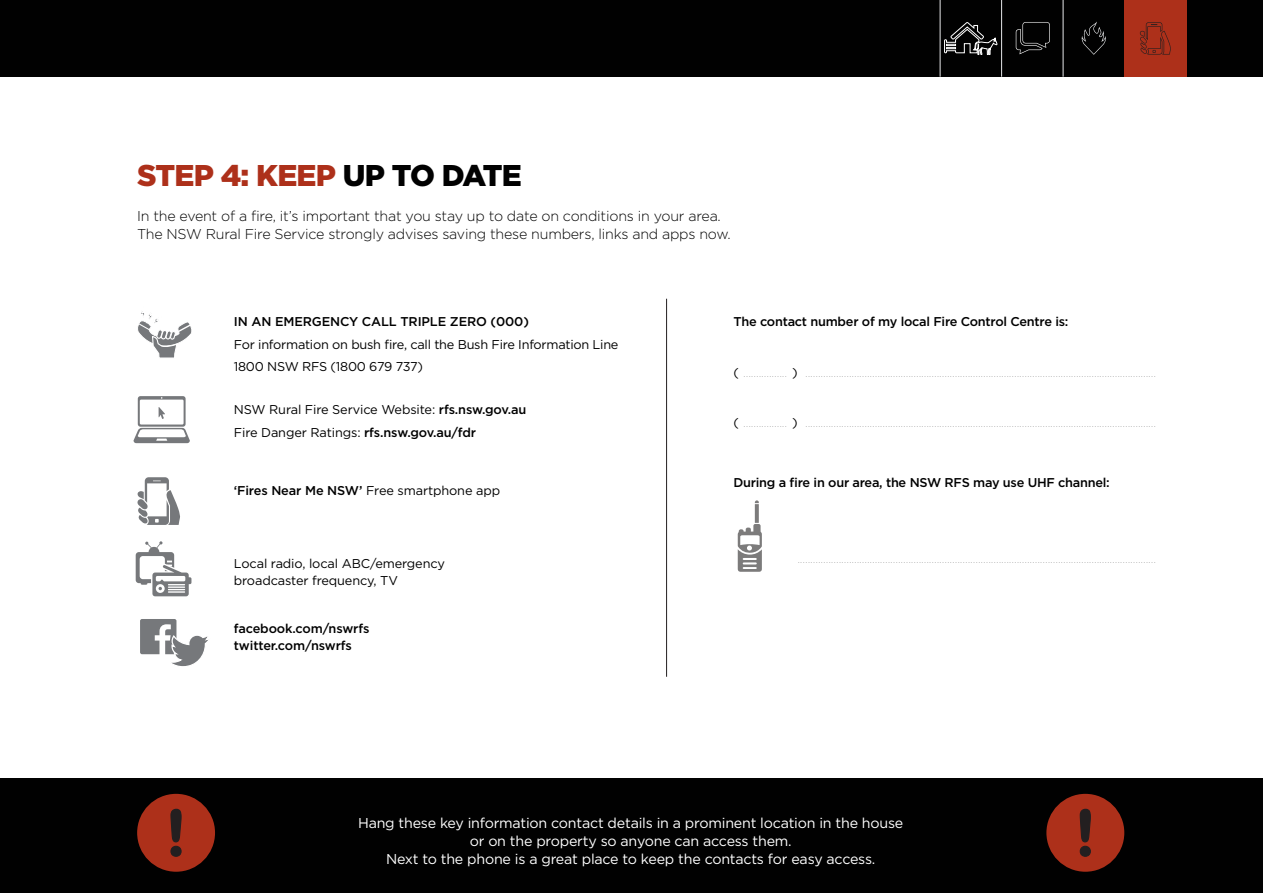
<style>
.page{position:relative;width:1263px;height:893px;background:#fff}
.page>*{position:absolute;margin:0;border:0;box-sizing:border-box;transform-origin:0 0}
.t1{font:900 30px "Gotham";letter-spacing:-.025em;color:#ad301a}
.BODYCOPY{font:14.25px/18px "Gotham";letter-spacing:-.015em;color:#fff;text-align:center}
.BODYCOPY-2{font:300 14.25px/18px "Gotham";letter-spacing:-.015em;color:#010101}
.t2{font:12.75px/22.5px "Gotham";letter-spacing:-.015em;color:#010101}
.t3{font:500 12.75px "Gotham";letter-spacing:-.02em;color:#010101}
.t4{font:300 6px "Gotham";color:#010101}
.s1{color:#010101}
.s2{font-weight:500}
.s3{font-weight:400;font-size:12.75px}
</style>
<div class="page">
<svg style="left:138px;top:311px;width:54px;height:47px"></svg>
<svg style="left:136px;top:541px;width:56px;height:56px"></svg>
<svg style="left:137px;top:477px;width:43px;height:48px"></svg>
<svg style="left:738px;top:500px;width:24px;height:72px"></svg>
<svg style="left:134px;top:396px;width:56px;height:47px"></svg>
<svg style="left:140px;top:619px;width:68px;height:48px"></svg>
<div style="left:0;top:778px;width:1263px;height:115px;background:#010101"></div>
<div style="left:137px;top:794px;width:78px;height:78px;background:#ad301a;border-radius:50%"></div>
<svg style="left:170px;top:808px;width:12px;height:49px"></svg>
<div style="left:1046px;top:794px;width:78px;height:78px;background:#ad301a;border-radius:50%"></div>
<svg style="left:1079px;top:808px;width:12px;height:49px"></svg>
<hr style="left:666px;top:299px;width:1px;height:378px;background:#231f20">
<div style="left:0;top:0;width:1263px;height:77px;background:#010101"></div>
<hr style="left:1001px;top:0;width:1px;height:77px;background:#e6e7e9">
<hr style="left:1063px;top:0;width:1px;height:77px;background:#e6e7e9">
<div style="left:1124px;top:0;width:62px;height:77px;background:#ad301a"></div>
<svg style="left:1016px;top:22px;width:34px;height:32px"></svg>
<svg style="left:1081px;top:22px;width:25px;height:33px"></svg>
<svg style="left:1139px;top:22px;width:32px;height:33px"></svg>
<svg style="left:944px;top:22px;width:54px;height:33px"></svg>
<hr style="left:940px;top:0;width:1px;height:77px;background:#e6e7e9">
<p class="t1" style="left:137px;top:157px;width:386px">STEP 4: KEEP <span class="s1">UP TO DATE</span></p>
<p class="BODYCOPY-2" style="left:137px;top:207px;width:595px">In the event of a fire, it’s important that you stay up to date on conditions in your area.<br>The NSW Rural Fire Service strongly advises saving these numbers, links and apps now.</p>
<p class="t3" style="left:234px;top:314px;width:297px">IN AN EMERGENCY CALL TRIPLE ZERO (000)</p>
<p class="t2" style="left:234px;top:333px;width:386px">For information on bush fire, call the Bush Fire Information Line<br>1800 NSW RFS (1800 679 737)</p>
<p class="t2" style="left:234px;top:398px;width:294px">NSW Rural Fire Service Website: <span class="s2">rfs.nsw.gov.au</span></p>
<p class="t2" style="left:234px;top:421px;width:244px">Fire Danger Ratings: <span class="s2">rfs.nsw.gov.au/fdr</span></p>
<p class="t2" style="left:234px;top:479px;width:268px"><span class="s2">‘Fires Near Me NSW’</span> Free smartphone app</p>
<p class="t2" style="left:234px;top:552px;width:213px">Local radio, local ABC/emergency</p>
<p class="t2" style="left:234px;top:569px;width:166px">broadcaster frequency, TV</p>
<p class="t3" style="left:234px;top:621px;width:137px">facebook.com/nswrfs</p>
<p class="t3" style="left:234px;top:638px;width:120px">twitter.com/nswrfs</p>
<p class="t3" style="left:733px;top:314px;width:336px">The contact number of my local Fire Control Centre is:</p>
<p class="t4" style="left:733px;top:371px;width:423px"><span class="s3">(</span> ................. <span class="s3">)</span> ........................................................................................................................................</p>
<p class="t4" style="left:733px;top:421px;width:423px"><span class="s3">(</span> ................. <span class="s3">)</span> ........................................................................................................................................</p>
<p class="t3" style="left:733px;top:475px;width:378px">During a fire in our area, the NSW RFS may use UHF channel:</p>
<p class="t4" style="left:798px;top:557px;width:359px">...........................................................................................................................................</p>
<p class="BODYCOPY" style="left:358px;top:814px;width:547px">Hang these key information contact details in a prominent location in the house or on the property so anyone can access them.</p>
<p class="BODYCOPY" style="left:386px;top:850px;width:491px">Next to the phone is a great place to keep the contacts for easy access.</p>
</div>
